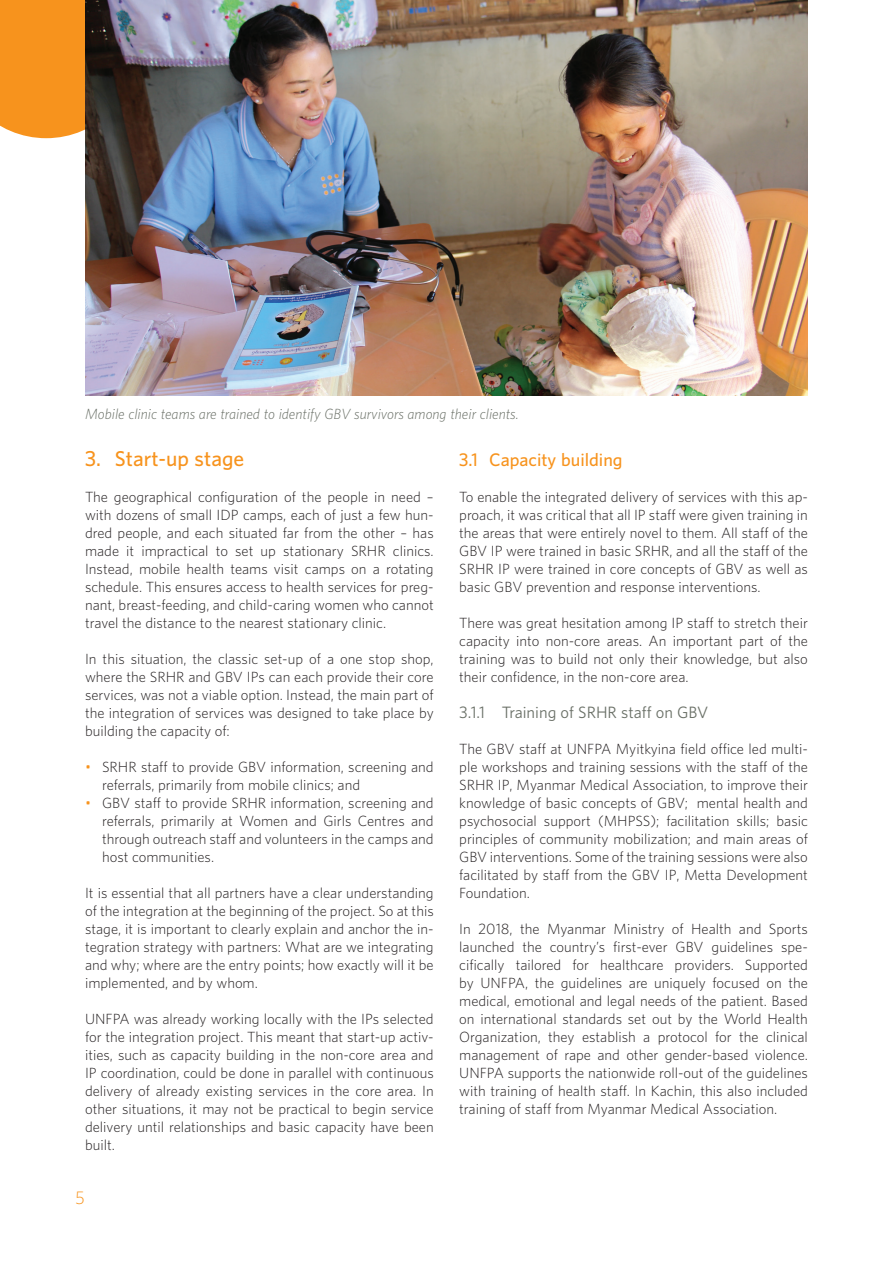
<style>
.page{position:relative;width:893px;height:1263px;background:#fff}
.page>*{position:absolute;margin:0;border:0;box-sizing:border-box;transform-origin:0 0}
.t1{font:600 19.5px "UNFPA";color:#f7931d}
.t2{font:600 16.5px "UNFPA";color:#f7931d}
.t3{font:300 16.5px "UNFPA";color:#f7931d}
.t4{font:15px "UNFPA Text";color:#6a7067}
.body{font:300 13.5px/18px "UNFPA";color:#231f20;text-align:justify}
.photo_caption{font:italic 300 13.5px "UNFPA";color:#6a7067}
.s1{color:#f7931d}
</style>
<div class="page">
<div style="left:0;top:0;width:85px;height:138px;background:#f7931d"></div>
<img style="left:85px;top:0;width:723px;height:395px">
<p class="photo_caption" style="left:85px;top:406px;width:435px">Mobile clinic teams are trained to identify GBV survivors among their clients.</p>
<p class="t1" style="left:85px;top:446px;width:161px">3. Start-up stage</p>
<p class="body" style="left:85px;top:488px;width:350px">The geographical configuration of the people in need – with dozens of small IDP camps, each of just a few hun&shy;dred people, and each situated far from the other – has made it impractical to set up stationary SRHR clinics.<br>Instead, mobile health teams visit camps on a rotating schedule. This ensures access to health services for preg&shy;nant, breast-feeding, and child-caring women who cannot travel the distance to the nearest stationary clinic.</p>
<p class="body" style="left:85px;top:650px;width:350px">In this situation, the classic set-up of a one stop shop, where the SRHR and GBV IPs can each provide their core services, was not a viable option. Instead, the main part of the integration of services was designed to take place by building the capacity of:</p>
<p class="body" style="left:102px;top:758px;width:333px;text-indent:-17px"><span class="s1">•</span> SRHR staff to provide GBV information, screening and referrals, primarily from mobile clinics; and</p>
<p class="body" style="left:102px;top:794px;width:333px;text-indent:-17px"><span class="s1">•</span> GBV staff to provide SRHR information, screening and referrals, primarily at Women and Girls Centres and through outreach staff and volunteers in the camps and host communities.</p>
<p class="body" style="left:85px;top:884px;width:350px">It is essential that all partners have a clear understanding of the integration at the beginning of the project. So at this stage, it is important to clearly explain and anchor the in&shy;tegration strategy with partners: What are we integrating and why; where are the entry points; how exactly will it be implemented, and by whom.</p>
<p class="body" style="left:85px;top:1010px;width:350px">UNFPA was already working locally with the IPs selected for the integration project. This meant that start-up activ&shy;ities, such as capacity building in the non-core area and IP coordination, could be done in parallel with continuous delivery of already existing services in the core area. In other situations, it may not be practical to begin service delivery until relationships and basic capacity have been built.</p>
<p class="t3" style="left:75px;top:1188px;width:11px">5</p>
<p class="t2" style="left:459px;top:449px;width:165px">3.1 Capacity building</p>
<p class="body" style="left:459px;top:488px;width:350px">To enable the integrated delivery of services with this ap&shy;proach, it was critical that all IP staff were given training in the areas that were entirely novel to them. All staff of the GBV IP were trained in basic SRHR, and all the staff of the SRHR IP were trained in core concepts of GBV as well as basic GBV prevention and response interventions.</p>
<p class="body" style="left:459px;top:614px;width:350px">There was great hesitation among IP staff to stretch their capacity into non-core areas. An important part of the training was to build not only their knowledge, but also their confidence, in the non-core area.</p>
<p class="t4" style="left:459px;top:703px;width:251px">3.1.1 Training of SRHR staff on GBV</p>
<p class="body" style="left:459px;top:740px;width:350px">The GBV staff at UNFPA Myitkyina field office led multi&shy;ple workshops and training sessions with the staff of the SRHR IP, Myanmar Medical Association, to improve their knowledge of basic concepts of GBV; mental health and psychosocial support (MHPSS); facilitation skills; basic principles of community mobilization; and main areas of GBV interventions. Some of the training sessions were also facilitated by staff from the GBV IP, Metta Development Foundation.</p>
<p class="body" style="left:459px;top:920px;width:350px">In 2018, the Myanmar Ministry of Health and Sports launched the country’s first-ever GBV guidelines spe&shy;cifically tailored for healthcare providers. Supported by UNFPA, the guidelines are uniquely focused on the medical, emotional and legal needs of the patient. Based on international standards set out by the World Health Organization, they establish a protocol for the clinical management of rape and other gender-based violence.<br>UNFPA supports the nationwide roll-out of the guidelines with training of health staff. In Kachin, this also included training of staff from Myanmar Medical Association.</p>
</div>
